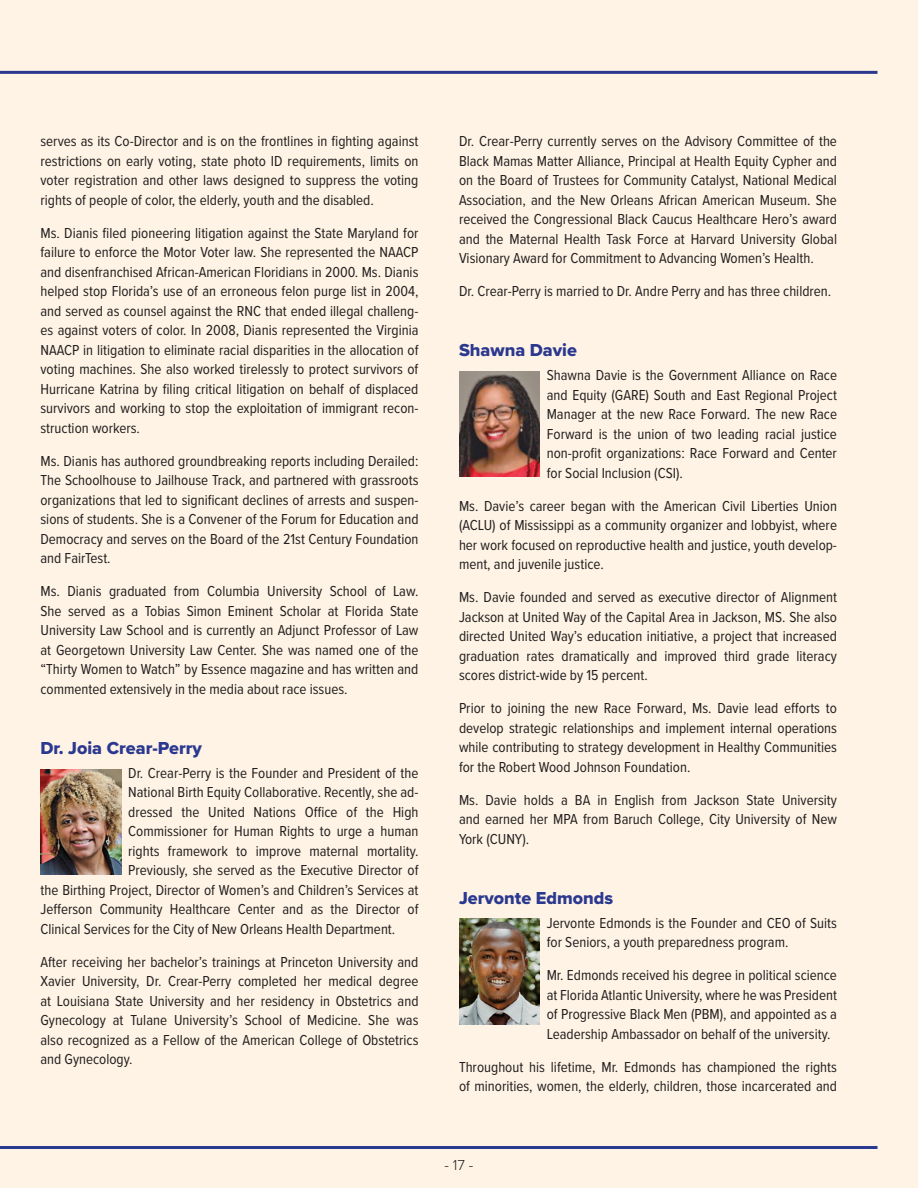
<style>
.page{position:relative;width:918px;height:1188px;background:#fef3e4}
.page>*{position:absolute;margin:0;border:0;box-sizing:border-box;transform-origin:0 0}
.BIO_name{font:18px "Proxima Nova Extrabld";color:#2a3890}
.BIO_text{font:15px/19.5px "Proxima Nova Cond";color:#231f20;text-align:justify}
.t1{font:300 15px "Proxima Nova";color:#231f20}
</style>
<div class="page">
<hr style="left:0;top:1146px;width:878px;height:3px;background:#2a3890">
<hr style="left:0;top:71px;width:878px;height:3px;background:#2a3890">
<img style="left:40px;top:769px;width:82px;height:106px">
<img style="left:459px;top:371px;width:81px;height:106px">
<img style="left:459px;top:918px;width:81px;height:106px">
<p class="BIO_text" style="left:40px;top:131px;width:379px">serves as its Co-Director and is on the frontlines in fighting against restrictions on early voting, state photo ID requirements, limits on voter registration and other laws designed to suppress the voting rights of people of color, the elderly, youth and the disabled.</p>
<p class="BIO_text" style="left:40px;top:223px;width:380px">Ms. Dianis filed pioneering litigation against the State Maryland for failure to enforce the Motor Voter law. She represented the NAACP and disenfranchised African-American Floridians in 2000. Ms. Dianis helped stop Florida’s use of an erroneous felon purge list in 2004, and served as counsel against the RNC that ended illegal challeng&shy;es against voters of color. In 2008, Dianis represented the Virginia NAACP in litigation to eliminate racial disparities in the allocation of voting machines. She also worked tirelessly to protect survivors of Hurricane Katrina by filing critical litigation on behalf of displaced survivors and working to stop the exploitation of immigrant recon&shy;struction workers.</p>
<p class="BIO_text" style="left:40px;top:451px;width:380px">Ms. Dianis has authored groundbreaking reports including Derailed:<br>The Schoolhouse to Jailhouse Track, and partnered with grassroots organizations that led to significant declines of arrests and suspen&shy;sions of students. She is a Convener of the Forum for Education and Democracy and serves on the Board of the 21st Century Foundation and FairTest.</p>
<p class="BIO_text" style="left:40px;top:581px;width:380px">Ms. Dianis graduated from Columbia University School of Law.<br>She served as a Tobias Simon Eminent Scholar at Florida State University Law School and is currently an Adjunct Professor of Law at Georgetown University Law Center. She was named one of the “Thirty Women to Watch” by Essence magazine and has written and commented extensively in the media about race issues.</p>
<p class="BIO_name" style="left:40px;top:735px;width:163px">Dr. Joia Crear-Perry</p>
<p class="BIO_text" style="left:128px;top:762px;width:292px">Dr. Crear-Perry is the Founder and President of the</p>
<p class="BIO_text" style="left:128px;top:782px;width:292px">National Birth Equity Collaborative. Recently, she ad-</p>
<p class="BIO_text" style="left:128px;top:801px;width:292px">dressed the United Nations Office of the High</p>
<p class="BIO_text" style="left:128px;top:821px;width:292px">Commissioner for Human Rights to urge a human</p>
<p class="BIO_text" style="left:128px;top:840px;width:292px">rights framework to improve maternal mortality.</p>
<p class="BIO_text" style="left:128px;top:860px;width:292px">Previously, she served as the Executive Director of</p>
<p class="BIO_text" style="left:40px;top:879px;width:379px">the Birthing Project, Director of Women’s and Children’s Services at</p>
<p class="BIO_text" style="left:40px;top:899px;width:380px">Jefferson Community Healthcare Center and as the Director of</p>
<p class="BIO_text" style="left:40px;top:918px;width:356px">Clinical Services for the City of New Orleans Health Department.</p>
<p class="BIO_text" style="left:40px;top:951px;width:380px">After receiving her bachelor’s trainings at Princeton University and Xavier University, Dr. Crear-Perry completed her medical degree at Louisiana State University and her residency in Obstetrics and Gynecology at Tulane University’s School of Medicine. She was also recognized as a Fellow of the American College of Obstetrics and Gynecology.</p>
<p class="BIO_text" style="left:459px;top:131px;width:380px">Dr. Crear-Perry currently serves on the Advisory Committee of the Black Mamas Matter Alliance, Principal at Health Equity Cypher and on the Board of Trustees for Community Catalyst, National Medical Association, and the New Orleans African American Museum. She received the Congressional Black Caucus Healthcare Hero’s award and the Maternal Health Task Force at Harvard University Global Visionary Award for Commitment to Advancing Women’s Health.</p>
<p class="BIO_text" style="left:459px;top:281px;width:374px">Dr. Crear-Perry is married to Dr. Andre Perry and has three children.</p>
<p class="BIO_name" style="left:459px;top:337px;width:119px">Shawna Davie</p>
<p class="BIO_text" style="left:547px;top:365px;width:292px">Shawna Davie is the Government Alliance on Race and Equity (GARE) South and East Regional Project Manager at the new Race Forward. The new Race Forward is the union of two leading racial justice non-profit organizations: Race Forward and Center for Social Inclusion (CSI).</p>
<p class="BIO_text" style="left:459px;top:495px;width:380px">Ms. Davie’s career began with the American Civil Liberties Union (ACLU) of Mississippi as a community organizer and lobbyist, where her work focused on reproductive health and justice, youth develop&shy;ment, and juvenile justice.</p>
<p class="BIO_text" style="left:459px;top:587px;width:380px">Ms. Davie founded and served as executive director of Alignment Jackson at United Way of the Capital Area in Jackson, MS. She also directed United Way’s education initiative, a project that increased graduation rates dramatically and improved third grade literacy scores district-wide by 15 percent.</p>
<p class="BIO_text" style="left:459px;top:698px;width:380px">Prior to joining the new Race Forward, Ms. Davie lead efforts to develop strategic relationships and implement internal operations while contributing to strategy development in Healthy Communities for the Robert Wood Johnson Foundation.</p>
<p class="BIO_text" style="left:459px;top:789px;width:380px">Ms. Davie holds a BA in English from Jackson State University and earned her MPA from Baruch College, City University of New York (CUNY).</p>
<p class="BIO_name" style="left:459px;top:884px;width:156px">Jervonte Edmonds</p>
<p class="BIO_text" style="left:547px;top:912px;width:292px">Jervonte Edmonds is the Founder and CEO of Suits for Seniors, a youth preparedness program.</p>
<p class="BIO_text" style="left:547px;top:965px;width:292px">Mr. Edmonds received his degree in political science at Florida Atlantic University, where he was President of Progressive Black Men (PBM), and appointed as a Leadership Ambassador on behalf of the university.</p>
<p class="BIO_text" style="left:459px;top:1056px;width:379px">Throughout his lifetime, Mr. Edmonds has championed the rights of minorities, women, the elderly, children, those incarcerated and</p>
<p class="t1" style="left:445px;top:1154px;width:30px">- 17 -</p>
</div>
